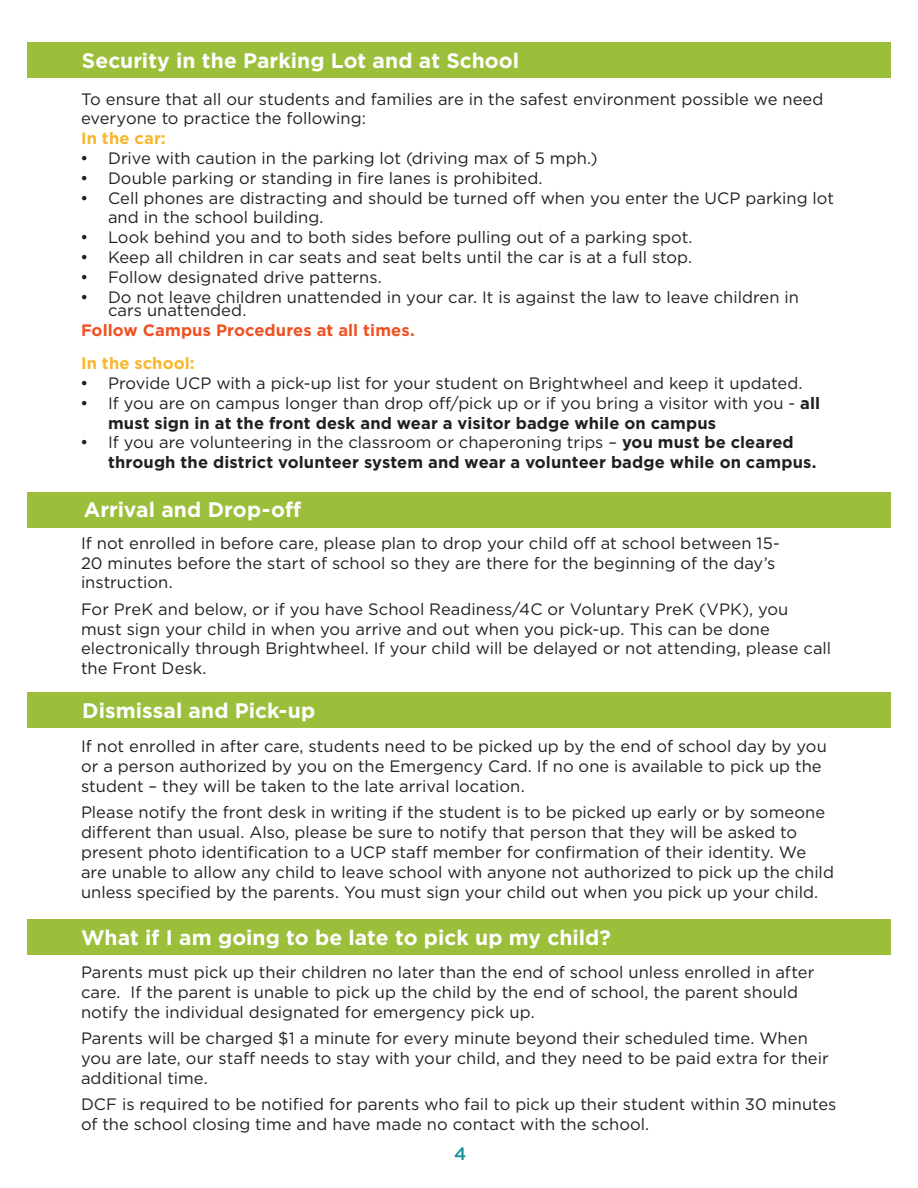
<style>
.page{position:relative;width:918px;height:1188px;background:#fff}
.page>*{position:absolute;margin:0;border:0;box-sizing:border-box;transform-origin:0 0}
.t1{font:700 21px "Gotham";color:#fff}
.t2{font:500 18px "Gotham";color:#16919c}
.Copy{font:16.5px/19.8px "Gotham";color:#231f20}
.t3{font:700 16.5px/19.8px "Gotham";letter-spacing:.005em;color:#231f20}
.t4{font:700 16.5px "Gotham";letter-spacing:.005em;color:#f05022}
.t5{font:700 16.5px "Gotham";letter-spacing:.01em;color:#f8b72b}
.s1{font-family:"Times New Roman";font-size:18px}
.s2{font-weight:700}
.s3{font-family:"Times New Roman";font-weight:400;font-size:18px}
.s4{font-weight:400}
</style>
<div class="page">
<div style="left:27px;top:42px;width:864px;height:35px;background:#9cbf3b"></div>
<div style="left:27px;top:493px;width:864px;height:35px;background:#9cbf3b"></div>
<div style="left:27px;top:693px;width:864px;height:35px;background:#9cbf3b"></div>
<div style="left:27px;top:919px;width:864px;height:35px;background:#9cbf3b"></div>
<p class="t1" style="left:82px;top:46px;width:439px">Security in the Parking Lot and at School</p>
<p class="Copy" style="left:81px;top:88px;width:744px">To ensure that all our students and families are in the safest environment possible we need everyone to practice the following:</p>
<p class="t5" style="left:81px;top:127px;width:86px">In the car:</p>
<p class="Copy" style="left:81px;top:148px;width:518px"><span class="s1">•</span> Drive with caution in the parking lot (driving max of 5 mph.)</p>
<p class="Copy" style="left:81px;top:168px;width:463px"><span class="s1">•</span> Double parking or standing in fire lanes is prohibited.</p>
<p class="Copy" style="left:108px;top:187px;width:728px;text-indent:-27px"><span class="s1">•</span> Cell phones are distracting and should be turned off when you enter the UCP parking lot and in the school building.</p>
<p class="Copy" style="left:81px;top:227px;width:613px"><span class="s1">•</span> Look behind you and to both sides before pulling out of a parking spot.</p>
<p class="Copy" style="left:81px;top:247px;width:613px"><span class="s1">•</span> Keep all children in car seats and seat belts until the car is at a full stop.</p>
<p class="Copy" style="left:81px;top:267px;width:303px"><span class="s1">•</span> Follow designated drive patterns.</p>
<p class="Copy" style="left:108px;top:290px;width:693px;line-height:13.5px;text-indent:-27px"><span class="s1">•</span> Do not leave children unattended in your car. It is against the law to leave children in cars unattended.</p>
<p class="t4" style="left:81px;top:319px;width:335px">Follow Campus Procedures at all times.</p>
<p class="t5" style="left:81px;top:352px;width:115px">In the school:</p>
<p class="Copy" style="left:81px;top:373px;width:723px"><span class="s1">•</span> Provide UCP with a pick-up list for your student on Brightwheel and keep it updated.</p>
<p class="Copy" style="left:108px;top:393px;width:714px;text-indent:-27px"><span class="s1">•</span> If you are on campus longer than drop off/pick up or if you bring a visitor with you - <span class="s2">all must sign in at the front desk and wear a visitor badge while on campus</span></p>
<p class="t3" style="left:108px;top:433px;width:710px;text-indent:-27px"><span class="s3">•</span> <span class="s4">If you are volunteering in the classroom or chaperoning trips –</span> you must be cleared through the district volunteer system and wear a volunteer badge while on campus.</p>
<p class="t1" style="left:84px;top:496px;width:219px">Arrival and Drop-off</p>
<p class="Copy" style="left:81px;top:533px;width:700px">If not enrolled in before care, please plan to drop your child off at school between 15-<br>20 minutes before the start of school so they are there for the beginning of the day’s instruction.</p>
<p class="Copy" style="left:81px;top:599px;width:752px">For PreK and below, or if you have School Readiness/4C or Voluntary PreK (VPK), you must sign your child in when you arrive and out when you pick-up. This can be done electronically through Brightwheel. If your child will be delayed or not attending, please call the Front Desk.</p>
<p class="t1" style="left:82px;top:696px;width:235px">Dismissal and Pick-up</p>
<p class="Copy" style="left:81px;top:736px;width:747px">If not enrolled in after care, students need to be picked up by the end of school day by you or a person authorized by you on the Emergency Card. If no one is available to pick up the student – they will be taken to the late arrival location.</p>
<p class="Copy" style="left:81px;top:802px;width:754px">Please notify the front desk in writing if the student is to be picked up early or by someone different than usual. Also, please be sure to notify that person that they will be asked to present photo identification to a UCP staff member for confirmation of their identity. We are unable to allow any child to leave school with anyone not authorized to pick up the child unless specified by the parents. You must sign your child out when you pick up your child.</p>
<p class="t1" style="left:81px;top:923px;width:531px">What if I am going to be late to pick up my child?</p>
<p class="Copy" style="left:81px;top:962px;width:735px">Parents must pick up their children no later than the end of school unless enrolled in after care. If the parent is unable to pick up the child by the end of school, the parent should notify the individual designated for emergency pick up.</p>
<p class="Copy" style="left:81px;top:1028px;width:749px">Parents will be charged $1 a minute for every minute beyond their scheduled time. When you are late, our staff needs to stay with your child, and they need to be paid extra for their additional time.</p>
<p class="Copy" style="left:81px;top:1094px;width:757px">DCF is required to be notified for parents who fail to pick up their student within 30 minutes of the school closing time and have made no contact with the school.</p>
<p class="t2" style="left:454px;top:1142px;width:14px">4</p>
</div>
